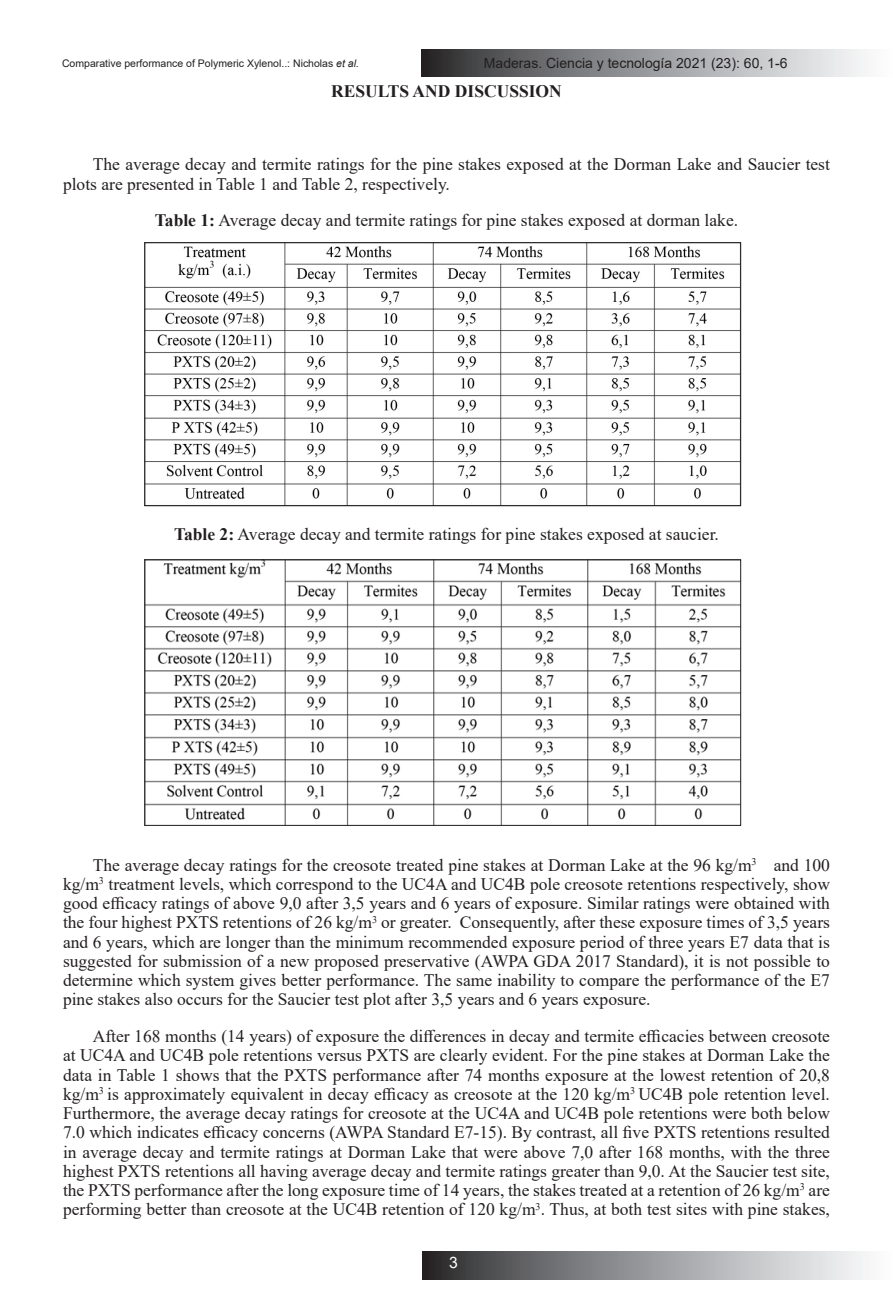
<style>
.page{position:relative;width:893px;height:1315px;background:#fff}
.page>*{position:absolute;margin:0;border:0;box-sizing:border-box;transform-origin:0 0}
.t1{font:17.5px/19.2px "Times New Roman";color:#231f20;text-align:justify}
.t2{font:700 17.5px "Times New Roman";color:#231f20}
.t3{font:15.75px "Arial";color:#fff}
.t4{font:14px "Arial";color:#231f20}
.t5{font:10.5px "Arial";color:#231f20}
.s1{font-style:italic}
.s2{font-weight:700}
</style>
<div class="page">
<svg style="left:422px;top:49px;width:444px;height:28px;background:#949597"></svg>
<svg style="left:423px;top:1252px;width:444px;height:27px;background:#949597"></svg>
<img style="left:147px;top:244px;width:592px;height:260px">
<div style="left:145px;top:242px;width:596px;height:264px;border:1px solid #231f20"></div>
<img style="left:147px;top:562px;width:592px;height:261px">
<p class="t5" style="left:62px;top:56px;width:299px">Comparative performance of Polymeric Xylenol..: Nicholas <span class="s1">et al.</span></p>
<p class="t4" style="left:484px;top:53px;width:305px">Maderas. Ciencia y tecnología 2021 (23): 60, 1-6</p>
<p class="t2" style="left:331px;top:78px;width:232px">RESULTS AND DISCUSSION</p>
<p class="t1" style="left:63px;top:154px;width:768px;text-indent:30px">The average decay and termite ratings for the pine stakes exposed at the Dorman Lake and Saucier test plots are presented in Table 1 and Table 2, respectively.</p>
<p class="t1" style="left:155px;top:210px;width:585px"><span class="s2">Table 1:</span> Average decay and termite ratings for pine stakes exposed at dorman lake.</p>
<p class="t1" style="left:174px;top:524px;width:546px"><span class="s2">Table 2:</span> Average decay and termite ratings for pine stakes exposed at saucier.</p>
<p class="t1" style="left:63px;top:854px;width:768px;text-indent:30px">The average decay ratings for the creosote treated pine stakes at Dorman Lake at the 96 kg/m<sup>3</sup> and 100 kg/m<sup>3</sup> treatment levels, which correspond to the UC4A and UC4B pole creosote retentions respectively, show good efficacy ratings of above 9,0 after 3,5 years and 6 years of exposure. Similar ratings were obtained with the four highest PXTS retentions of 26 kg/m<sup>3</sup> or greater. Consequently, after these exposure times of 3,5 years and 6 years, which are longer than the minimum recommended exposure period of three years E7 data that is suggested for submission of a new proposed preservative (AWPA GDA 2017 Standard), it is not possible to determine which system gives better performance. The same inability to compare the performance of the E7 pine stakes also occurs for the Saucier test plot after 3,5 years and 6 years exposure.</p>
<p class="t1" style="left:63px;top:1026px;width:768px;text-indent:30px">After 168 months (14 years) of exposure the differences in decay and termite efficacies between creosote at UC4A and UC4B pole retentions versus PXTS are clearly evident. For the pine stakes at Dorman Lake the data in Table 1 shows that the PXTS performance after 74 months exposure at the lowest retention of 20,8 kg/m<sup>3</sup> is approximately equivalent in decay efficacy as creosote at the 120 kg/m<sup>3</sup> UC4B pole retention level.<br>Furthermore, the average decay ratings for creosote at the UC4A and UC4B pole retentions were both below 7.0 which indicates efficacy concerns (AWPA Standard E7-15). By contrast, all five PXTS retentions resulted in average decay and termite ratings at Dorman Lake that were above 7,0 after 168 months, with the three highest PXTS retentions all having average decay and termite ratings greater than 9,0. At the Saucier test site, the PXTS performance after the long exposure time of 14 years, the stakes treated at a retention of 26 kg/m<sup>3</sup> are performing better than creosote at the UC4B retention of 120 kg/m<sup>3</sup>. Thus, at both test sites with pine stakes,</p>
<p class="t3" style="left:449px;top:1252px;width:10px">3</p>
</div>
